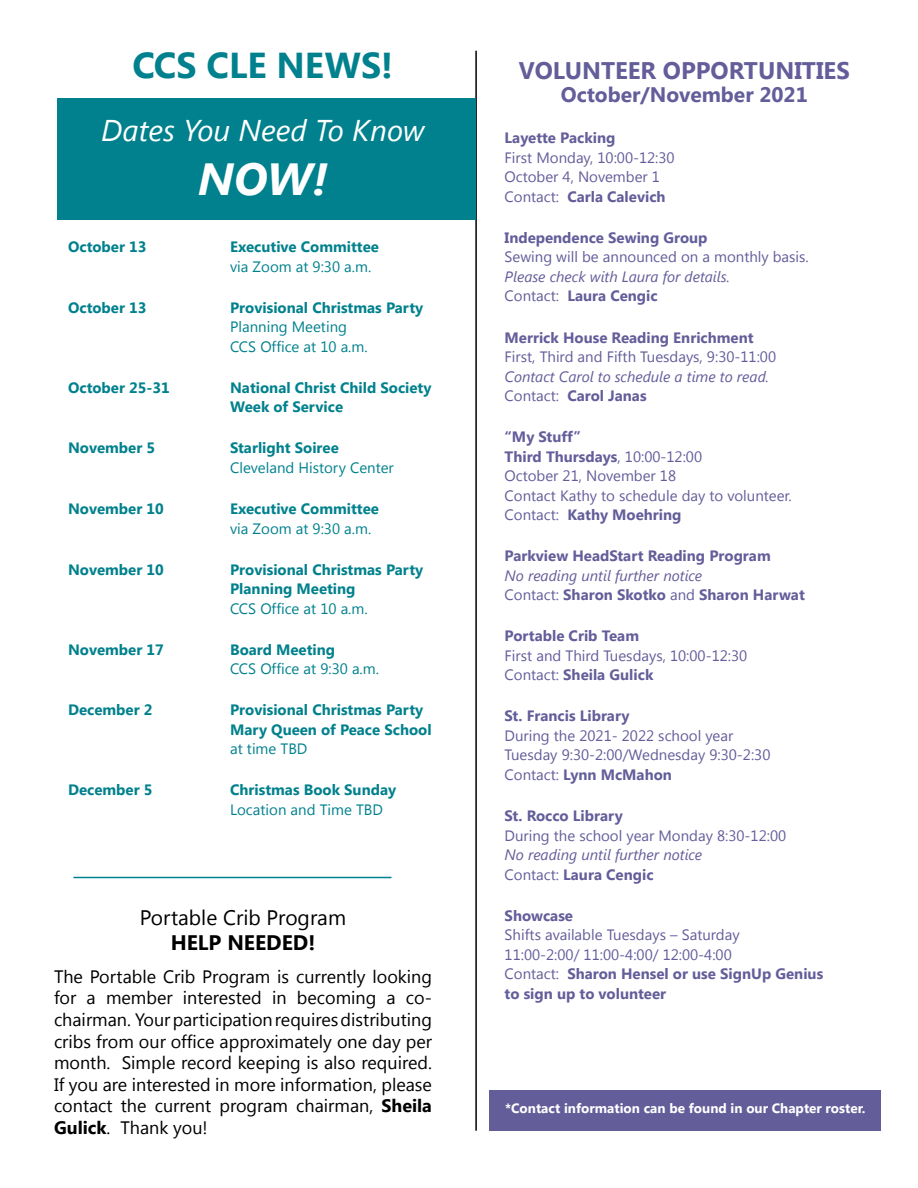
<style>
.page{position:relative;width:918px;height:1188px;background:#fff}
.page>*{position:absolute;margin:0;border:0;box-sizing:border-box;transform-origin:0 0}
.t1{font:italic 700 45px "Segoe UI";color:#fff}
.t2{font:700 36px "Segoe UI";color:#00818d}
.t3{font:italic 30px "Segoe UI";color:#fff}
.t4{font:700 24px "Segoe UI";color:#635d9a}
.t5{font:700 21px "Segoe UI";color:#635d9a}
.t6{font:21px "Segoe UI";color:#000}
.t7{font:700 21px "Segoe UI";color:#000}
.t8{font:18px/21.6px "Segoe UI";color:#000;text-align:justify}
.t9{font:15px/19.5px "Segoe UI";color:#635d9a}
.t10{font:700 15px/19.5px "Segoe UI";color:#00818d}
.t11{font:italic 15px/19.5px "Segoe UI";color:#635d9a}
.t12{font:700 15px "Segoe UI";color:#635d9a}
.t13{font:15px/19.5px "Segoe UI";color:#00818d}
.t14{font:700 13.5px "Segoe UI";color:#fff}
.s1{font-weight:700}
.s2{font-style:normal}
.s3{font-weight:700;font-style:normal}
</style>
<div class="page">
<hr style="left:475px;top:51px;width:2px;height:1080px;background:#000">
<div style="left:490px;top:1090px;width:391px;height:41px;background:#635d9a"></div>
<div style="left:58px;top:99px;width:418px;height:121px;background:#00818d"></div>
<hr style="left:73px;top:877px;width:319px;height:1px;background:#00818d">
<h2 class="t2" style="left:133px;top:40px;width:262px">CCS CLE NEWS!</h2>
<h3 class="t3" style="left:101px;top:110px;width:325px">Dates You Need To Know</h3>
<h1 class="t1" style="left:198px;top:147px;width:131px">NOW!</h1>
<p class="t10" style="left:68px;top:236px;width:80px">October 13</p>
<p class="t10" style="left:230px;top:236px;width:150px">Executive Committee</p>
<p class="t13" style="left:230px;top:256px;width:143px">via Zoom at 9:30 a.m.</p>
<p class="t10" style="left:68px;top:297px;width:80px">October 13</p>
<p class="t10" style="left:230px;top:297px;width:195px">Provisional Christmas Party</p>
<p class="t13" style="left:230px;top:316px;width:139px">Planning Meeting<br>CCS Office at 10 a.m.</p>
<p class="t10" style="left:68px;top:377px;width:103px">October 25-31</p>
<p class="t10" style="left:230px;top:377px;width:203px">National Christ Child Society<br>Week of Service</p>
<p class="t10" style="left:68px;top:438px;width:89px">November 5</p>
<p class="t10" style="left:230px;top:438px;width:110px">Starlight Soiree</p>
<p class="t13" style="left:230px;top:457px;width:165px">Cleveland History Center</p>
<p class="t10" style="left:68px;top:498px;width:97px">November 10</p>
<p class="t10" style="left:230px;top:498px;width:150px">Executive Committee</p>
<p class="t13" style="left:230px;top:518px;width:143px">via Zoom at 9:30 a.m.</p>
<p class="t10" style="left:68px;top:559px;width:97px">November 10</p>
<p class="t10" style="left:230px;top:559px;width:195px">Provisional Christmas Party<br>Planning Meeting</p>
<p class="t13" style="left:230px;top:598px;width:139px">CCS Office at 10 a.m.</p>
<p class="t10" style="left:68px;top:639px;width:97px">November 17</p>
<p class="t10" style="left:230px;top:639px;width:107px">Board Meeting</p>
<p class="t13" style="left:230px;top:658px;width:150px">CCS Office at 9:30 a.m.</p>
<p class="t10" style="left:68px;top:699px;width:86px">December 2</p>
<p class="t10" style="left:230px;top:699px;width:203px">Provisional Christmas Party<br>Mary Queen of Peace School</p>
<p class="t13" style="left:230px;top:739px;width:79px">at time TBD</p>
<p class="t10" style="left:68px;top:780px;width:86px">December 5</p>
<p class="t10" style="left:230px;top:780px;width:168px">Christmas Book Sunday</p>
<p class="t13" style="left:230px;top:799px;width:154px">Location and Time TBD</p>
<h3 class="t6" style="left:140px;top:903px;width:208px">Portable Crib Program</h3>
<h3 class="t7" style="left:171px;top:928px;width:146px">HELP NEEDED!</h3>
<p class="t8" style="left:54px;top:965px;width:380px">The Portable Crib Program is currently looking for a member interested in becoming a co&shy;chairman. Your participation requires distributing cribs from our office approximately one day per month. Simple record keeping is also required.<br>If you are interested in more information, please contact the current program chairman, <span class="s1">Sheila Gulick</span>. Thank you!</p>
<h3 class="t4" style="left:519px;top:53px;width:333px">VOLUNTEER OPPORTUNITIES</h3>
<h3 class="t5" style="left:561px;top:80px;width:249px">October/November 2021</h3>
<p class="t12" style="left:505px;top:127px;width:112px">Layette Packing</p>
<p class="t9" style="left:505px;top:147px;width:172px">First Monday, 10:00-12:30<br>October 4, November 1<br>Contact: <span class="s1">Carla Calevich</span></p>
<p class="t12" style="left:505px;top:227px;width:205px">Independence Sewing Group</p>
<p class="t9" style="left:505px;top:247px;width:306px">Sewing will be announced on a monthly basis.</p>
<p class="t11" style="left:505px;top:266px;width:227px">Please check with Laura for details.<br><span class="s2">Contact:</span> <span class="s3">Laura Cengic</span></p>
<p class="t12" style="left:505px;top:327px;width:251px">Merrick House Reading Enrichment</p>
<p class="t9" style="left:505px;top:346px;width:273px">First, Third and Fifth Tuesdays, 9:30-11:00</p>
<p class="t11" style="left:505px;top:366px;width:266px">Contact Carol to schedule a time to read.<br><span class="s2">Contact:</span> <span class="s3">Carol Janas</span></p>
<p class="t9" style="left:505px;top:426px;width:289px"><span class="s1">“My Stuff”<br>Third Thursdays</span>, 10:00-12:00<br>October 21, November 18<br>Contact Kathy to schedule day to volunteer.<br>Contact: <span class="s1">Kathy Moehring</span></p>
<p class="t12" style="left:505px;top:545px;width:268px">Parkview HeadStart Reading Program</p>
<p class="t11" style="left:505px;top:565px;width:302px">No reading until further notice<br><span class="s2">Contact:</span> <span class="s3">Sharon Skotko</span> <span class="s2">and</span> <span class="s3">Sharon Harwat</span></p>
<p class="t12" style="left:505px;top:625px;width:136px">Portable Crib Team</p>
<p class="t9" style="left:505px;top:645px;width:244px">First and Third Tuesdays, 10:00-12:30<br>Contact: <span class="s1">Sheila Gulick</span></p>
<p class="t12" style="left:505px;top:705px;width:127px">St. Francis Library</p>
<p class="t9" style="left:505px;top:725px;width:267px">During the 2021- 2022 school year<br>Tuesday 9:30-2:00/Wednesday 9:30-2:30<br>Contact: <span class="s1">Lynn McMahon</span></p>
<p class="t12" style="left:505px;top:805px;width:120px">St. Rocco Library</p>
<p class="t9" style="left:505px;top:825px;width:283px">During the school year Monday 8:30-12:00</p>
<p class="t11" style="left:505px;top:844px;width:199px">No reading until further notice<br><span class="s2">Contact:</span> <span class="s3">Laura Cengic</span></p>
<p class="t12" style="left:505px;top:905px;width:70px">Showcase</p>
<p class="t9" style="left:505px;top:924px;width:320px">Shifts available Tuesdays – Saturday<br>11:00-2:00/ 11:00-4:00/ 12:00-4:00<br>Contact: <span class="s1">Sharon Hensel or use SignUp Genius to sign up to volunteer</span></p>
<p class="t14" style="left:505px;top:1099px;width:362px">*Contact information can be found in our Chapter roster.</p>
</div>
